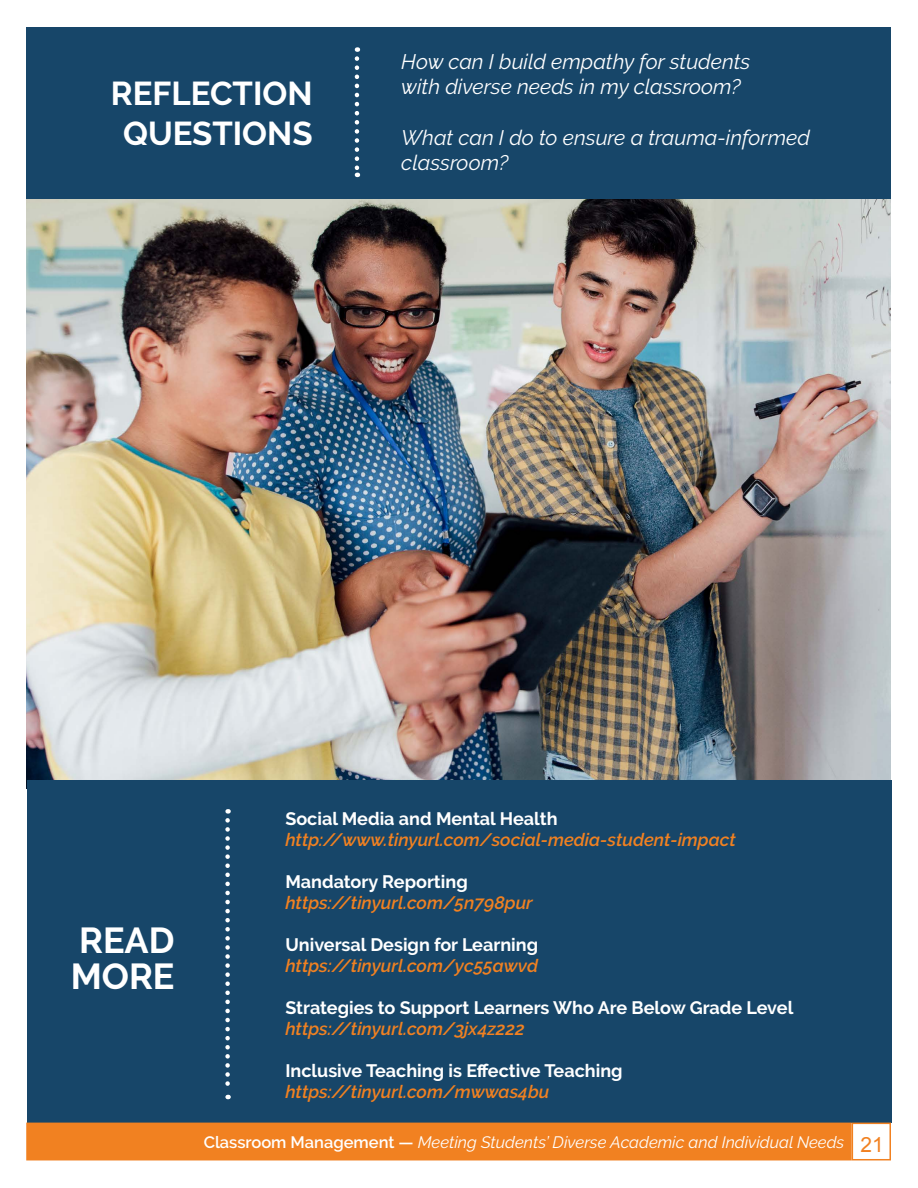
<style>
.page{position:relative;width:918px;height:1188px;background:#fff}
.page>*{position:absolute;margin:0;border:0;box-sizing:border-box;transform-origin:0 0}
.t1{font:700 36px/36px "Raleway";color:#fff}
.t2{font:700 33px/39.6px "Raleway";color:#fff;text-align:center}
.t3{font:italic 21px/25.2px "Raleway";color:#fff}
.t4{font:italic 600 18px "Raleway";color:#f18121}
.t5{font:700 18px "Raleway";color:#fff}
.t6{font:italic 16.5px "Raleway";color:#fff}
.s1{font-weight:600;font-style:normal}
.s2{font-family:"Arial";font-style:normal;font-size:20.85px;color:#f18121}
</style>
<div class="page">
<img style="left:26px;top:199px;width:864px;height:589px">
<div style="left:27px;top:780px;width:864px;height:343px;background:#174669"></div>
<svg style="left:225px;top:820px;width:5px;height:279px"></svg>
<div style="left:852px;top:1123px;width:39px;height:37px;background:#fff;border:2px solid #f18121"></div>
<div style="left:26px;top:1123px;width:826px;height:37px;background:#f18121"></div>
<div style="left:26px;top:27px;width:865px;height:172px;background:#174669"></div>
<svg style="left:355px;top:59px;width:4px;height:118px"></svg>
<h2 class="t2" style="left:111px;top:74px;width:203px">REFLECTION<br>QUESTIONS</h2>
<p class="t3" style="left:401px;top:49px;width:350px">How can I build empathy for students with diverse needs in my classroom?</p>
<p class="t3" style="left:401px;top:125px;width:410px">What can I do to ensure a trauma-informed classroom?</p>
<h1 class="t1" style="left:71px;top:923px;width:105px">READ<br>MORE</h1>
<p class="t5" style="left:285px;top:808px;width:274px">Social Media and Mental Health</p>
<p class="t4" style="left:285px;top:829px;width:452px">http://www.tinyurl.com/social-media-student-impact</p>
<p class="t5" style="left:285px;top:871px;width:184px">Mandatory Reporting</p>
<p class="t4" style="left:285px;top:892px;width:249px">https://tinyurl.com/5n798pur</p>
<p class="t5" style="left:285px;top:934px;width:254px">Universal Design for Learning</p>
<p class="t4" style="left:285px;top:955px;width:254px">https://tinyurl.com/yc55awvd</p>
<p class="t5" style="left:285px;top:997px;width:509px">Strategies to Support Learners Who Are Below Grade Level</p>
<p class="t4" style="left:285px;top:1018px;width:241px">https://tinyurl.com/3jx4z222</p>
<p class="t5" style="left:285px;top:1060px;width:339px">Inclusive Teaching is Effective Teaching</p>
<p class="t4" style="left:285px;top:1081px;width:266px">https://tinyurl.com/mwwas4bu</p>
<p class="t6" style="left:204px;top:1132px;width:681px"><span class="s1">Classroom Management —</span> Meeting Students’ Diverse Academic and Individual Needs <span class="s2">21</span></p>
</div>
